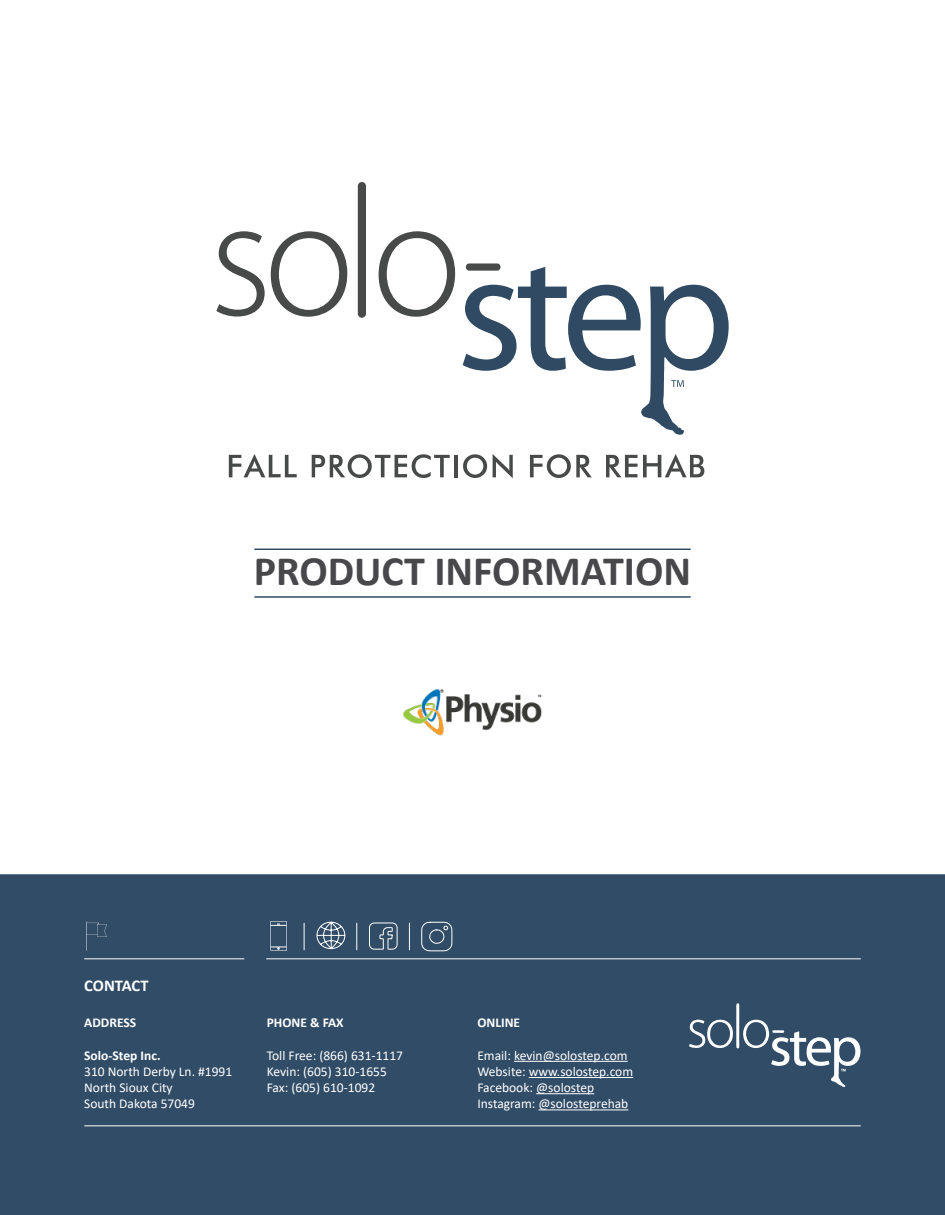
<style>
.page{position:relative;width:945px;height:1215px;background:#fff}
.page>*{position:absolute;margin:0;border:0;box-sizing:border-box;transform-origin:0 0}
.t1{font:700 42px "Calibri";color:#48484b}
.t2{font:700 16.5px "Calibri";letter-spacing:-.005em;color:#fff}
.t3{font:13.5px "Calibri";color:#fff}
.t4{font:700 13.5px "Calibri";color:#fff}
</style>
<div class="page">
<svg style="left:216px;top:231px;width:49px;height:86px"></svg>
<svg style="left:271px;top:231px;width:76px;height:86px"></svg>
<svg style="left:379px;top:231px;width:76px;height:86px"></svg>
<div style="left:358px;top:182px;width:8px;height:136px;background:#484949;border-radius:4px"></div>
<div style="left:466px;top:263px;width:34px;height:8px;background:#484949;border-radius:3px"></div>
<svg style="left:463px;top:267px;width:266px;height:168px"></svg>
<svg style="left:229px;top:454px;width:68px;height:23px"></svg>
<svg style="left:312px;top:454px;width:138px;height:24px"></svg>
<hr style="left:454px;top:455px;width:3px;height:22px;background:#484949">
<svg style="left:463px;top:454px;width:24px;height:24px"></svg>
<svg style="left:493px;top:454px;width:20px;height:24px"></svg>
<svg style="left:530px;top:454px;width:62px;height:24px"></svg>
<svg style="left:606px;top:454px;width:98px;height:23px"></svg>
<hr style="left:254px;top:596px;width:437px;height:2px;background:#314c66">
<hr style="left:254px;top:549px;width:437px;height:1px;background:#314c66">
<div style="left:1px;top:875px;width:943px;height:339px;background:#314c66"></div>
<div style="left:0;top:874px;width:945px;height:341px;border:2px solid #314c66"></div>
<svg style="left:86px;top:921px;width:21px;height:30px"></svg>
<svg style="left:270px;top:921px;width:17px;height:30px"></svg>
<svg style="left:304px;top:923px;width:1px;height:27px"></svg>
<svg style="left:316px;top:921px;width:29px;height:28px"></svg>
<hr style="left:84px;top:958px;width:160px;height:1px;background:#fff">
<hr style="left:84px;top:1125px;width:777px;height:1px;background:#fff">
<hr style="left:266px;top:958px;width:595px;height:1px;background:#fff">
<svg style="left:369px;top:922px;width:29px;height:28px"></svg>
<svg style="left:356px;top:923px;width:1px;height:27px"></svg>
<svg style="left:409px;top:923px;width:1px;height:27px"></svg>
<svg style="left:421px;top:921px;width:32px;height:31px"></svg>
<svg style="left:689px;top:1003px;width:172px;height:84px"></svg>
<hr style="left:514px;top:1061px;width:114px;height:1px;background:#fff">
<hr style="left:529px;top:1077px;width:104px;height:1px;background:#fff">
<hr style="left:536px;top:1093px;width:58px;height:1px;background:#fff">
<hr style="left:539px;top:1109px;width:89px;height:1px;background:#fff">
<img style="left:403px;top:689px;width:139px;height:47px">
<p class="t1" style="left:254px;top:542px;width:439px">PRODUCT INFORMATION</p>
<p class="t2" style="left:84px;top:974px;width:66px">CONTACT</p>
<p class="t4" style="left:84px;top:1013px;width:54px">ADDRESS</p>
<p class="t4" style="left:84px;top:1046px;width:78px">Solo-Step Inc.</p>
<p class="t3" style="left:84px;top:1062px;width:150px">310 North Derby Ln. #1991</p>
<p class="t3" style="left:84px;top:1078px;width:90px">North Sioux City</p>
<p class="t3" style="left:84px;top:1095px;width:112px">South Dakota 57049</p>
<p class="t4" style="left:267px;top:1013px;width:78px">PHONE &amp; FAX</p>
<p class="t3" style="left:267px;top:1046px;width:138px">Toll Free: (866) 631-1117</p>
<p class="t3" style="left:267px;top:1062px;width:122px">Kevin: (605) 310-1655</p>
<p class="t3" style="left:267px;top:1078px;width:110px">Fax: (605) 610-1092</p>
<p class="t4" style="left:477px;top:1013px;width:44px">ONLINE</p>
<p class="t3" style="left:477px;top:1046px;width:152px">Email: kevin@solostep.com</p>
<p class="t3" style="left:477px;top:1062px;width:157px">Website: www.solostep.com</p>
<p class="t3" style="left:477px;top:1078px;width:118px">Facebook: @solostep</p>
<p class="t3" style="left:477px;top:1095px;width:153px">Instagram: @solosteprehab</p>
</div>
